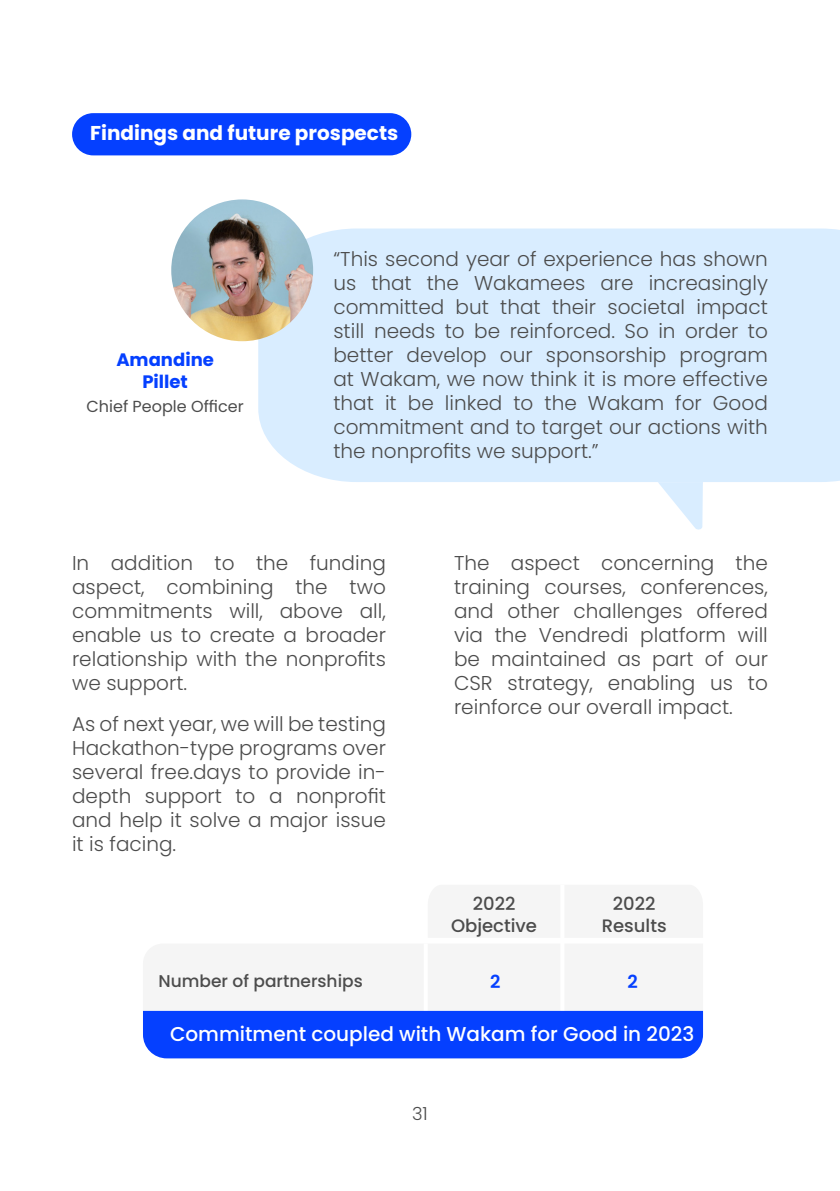
<style>
.page{position:relative;width:840px;height:1191px;background:#fff}
.page>*{position:absolute;margin:0;border:0;box-sizing:border-box;transform-origin:0 0}
.t1{font:300 20px/24px "Poppins";color:#4c4c4c;text-align:justify}
.t2{font:500 20px "Poppins";color:#fff}
.t3{font:700 20px "Poppins";color:#fff}
.t4{font:500 18px/21.6px "Poppins";color:#4c4c4c;text-align:center}
.t5{font:700 18px/22px "Poppins";color:#0540ff;text-align:center}
.t6{font:300 18px "Poppins";color:#4c4c4c}
.t7{font:600 18px "Poppins";color:#0540ff}
.t8{font:500 17px "Poppins";color:#4c4c4c}
.t9{font:16px "Poppins";color:#4c4c4c}
</style>
<div class="page">
<div style="left:72px;top:113px;width:339px;height:42px;background:#0540ff;border-radius:21px"></div>
<div style="left:258px;top:228px;width:581px;height:254px;background:#d9edff"></div>
<img style="left:171px;top:199px;width:142px;height:142px;border-radius:71px">
<svg style="left:143px;top:1010px;width:559px;height:1px"></svg>
<hr style="left:423px;top:943px;width:4px;height:73px;background:#fff">
<hr style="left:560px;top:884px;width:4px;height:132px;background:#fff">
<svg style="left:658px;top:482px;width:44px;height:48px"></svg>
<div style="left:143px;top:1011px;width:559px;height:47px;background:#0540ff"></div>
<p class="t3" style="left:90px;top:121px;width:309px">Findings and future prospects</p>
<p class="t5" style="left:116px;top:349px;width:99px">Amandine<br>Pillet</p>
<p class="t9" style="left:87px;top:397px;width:158px">Chief People Officer</p>
<p class="t1" style="left:333px;top:247px;width:436px">“This second year of experience has shown us that the Wakamees are increasingly committed but that their societal impact still needs to be reinforced. So in order to better develop our sponsorship program at Wakam, we now think it is more effective that it be linked to the Wakam for Good commitment and to target our actions with the nonprofits we support.”</p>
<p class="t1" style="left:72px;top:551px;width:315px">In addition to the funding aspect, combining the two commitments will, above all, enable us to create a broader relationship with the nonprofits we support.</p>
<p class="t1" style="left:72px;top:712px;width:315px">As of next year, we will be testing Hackathon-type programs over several free.days to provide in&shy;depth support to a nonprofit and help it solve a major issue it is facing.</p>
<p class="t1" style="left:454px;top:551px;width:315px">The aspect concerning the training courses, conferences, and other challenges offered via the Vendredi platform will be maintained as part of our CSR strategy, enabling us to reinforce our overall impact.</p>
<p class="t4" style="left:451px;top:893px;width:87px">2022<br>Objective</p>
<p class="t4" style="left:601px;top:893px;width:66px">2022<br>Results</p>
<p class="t8" style="left:158px;top:971px;width:205px">Number of partnerships</p>
<p class="t7" style="left:490px;top:971px;width:12px">2</p>
<p class="t7" style="left:627px;top:971px;width:12px">2</p>
<p class="t2" style="left:170px;top:1022px;width:525px">Commitment coupled with Wakam for Good in 2023</p>
<p class="t6" style="left:412px;top:1103px;width:17px">31</p>
</div>
